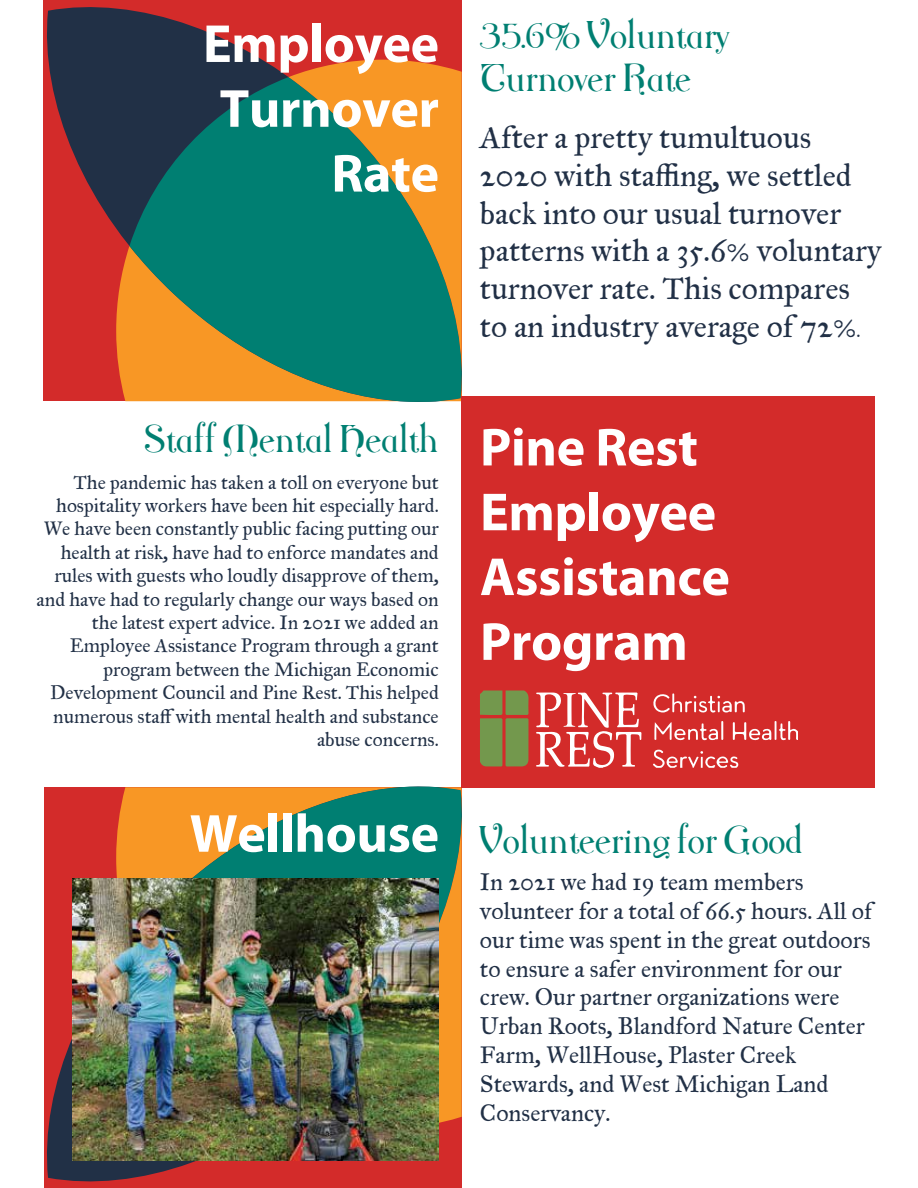
<style>
.page{position:relative;width:918px;height:1188px;background:#fff}
.page>*{position:absolute;margin:0;border:0;box-sizing:border-box;transform-origin:0 0}
.t1{font:700 54px/64.8px "Myriad Pro";letter-spacing:-.005em;color:#fff}
.t2{font:36px/43.2px "Rene Louis";color:#007f72}
.t3{font:31.5px/37.8px "IM FELL Great Primer Roman";color:#213046}
.t4{font:24px/28.8px "IM FELL Great Primer Roman";color:#213046}
.t5{font:19.5px/23.4px "IM FELL Great Primer Roman";color:#213046;text-align:right}
.s1{font-size:19.5px}
.s2{font-family:"Myriad Pro";font-weight:700;font-size:54px;color:#fff}
</style>
<div class="page">
<svg style="left:43px;top:0;width:419px;height:402px;background:#922d34"></svg>
<svg style="left:116px;top:246px;width:13px;height:155px;background:#ec7626"></svg>
<svg style="left:129px;top:77px;width:332px;height:325px;background:#457757"></svg>
<svg style="left:289px;top:60px;width:173px;height:341px;background:#578556"></svg>
<svg style="left:44px;top:787px;width:418px;height:401px;background:#b52c2e"></svg>
<svg style="left:116px;top:787px;width:13px;height:92px"></svg>
<svg style="left:129px;top:786px;width:305px;height:93px;background:#c0923a"></svg>
<svg style="left:289px;top:787px;width:180px;height:342px;background:#5e8f67"></svg>
<div style="left:461px;top:396px;width:414px;height:391px;background:#d32b2a"></div>
<svg style="left:480px;top:690px;width:49px;height:77px;background:#808948"></svg>
<svg style="left:654px;top:721px;width:69px;height:20px"></svg>
<svg style="left:733px;top:721px;width:65px;height:20px"></svg>
<svg style="left:653px;top:749px;width:86px;height:19px"></svg>
<svg style="left:653px;top:693px;width:92px;height:20px"></svg>
<svg style="left:536px;top:692px;width:106px;height:76px"></svg>
<img style="left:72px;top:879px;width:367px;height:281px">
<h1 class="t1" style="left:203px;top:12px;width:238px;text-align:right">Employee<br>Turnover<br>Rate</h1>
<h2 class="t2" style="left:480px;top:12px;width:251px">35.6% Voluntary<br>Turnover Rate</h2>
<h3 class="t3" style="left:480px;top:118px;width:403px">After a pretty tumultuous<br>2020 with staffing, we settled back into our usual turnover patterns with a 35.6% voluntary turnover rate. This compares to an industry average of 72%<span class="s1">.</span></h3>
<h2 class="t2" style="left:144px;top:415px;width:556px">Staff Mental Health <span class="s2">Pine Rest</span></h2>
<h1 class="t1" style="left:480px;top:480px;width:251px">Employee<br>Assistance<br>Program</h1>
<p class="t5" style="left:37px;top:470px;width:404px">The pandemic has taken a toll on everyone but hospitality workers have been hit especially hard.<br>We have been constantly public facing putting our health at risk, have had to enforce mandates and rules with guests who loudly disapprove of them, and have had to regularly change our ways based on the latest expert advice. In 2021 we added an Employee Assistance Program through a grant program between the Michigan Economic Development Council and Pine Rest. This helped numerous staff with mental health and substance abuse concerns.</p>
<h1 class="t1" style="left:190px;top:802px;width:251px">Wellhouse</h1>
<h2 class="t2" style="left:480px;top:816px;width:325px">Volunteering for Good</h2>
<p class="t4" style="left:480px;top:868px;width:394px">In 2021 we had 19 team members volunteer for a total of 66.5 hours. All of our time was spent in the great outdoors to ensure a safer environment for our crew. Our partner organizations were Urban Roots, Blandford Nature Center Farm, WellHouse, Plaster Creek Stewards, and West Michigan Land Conservancy.</p>
</div>
